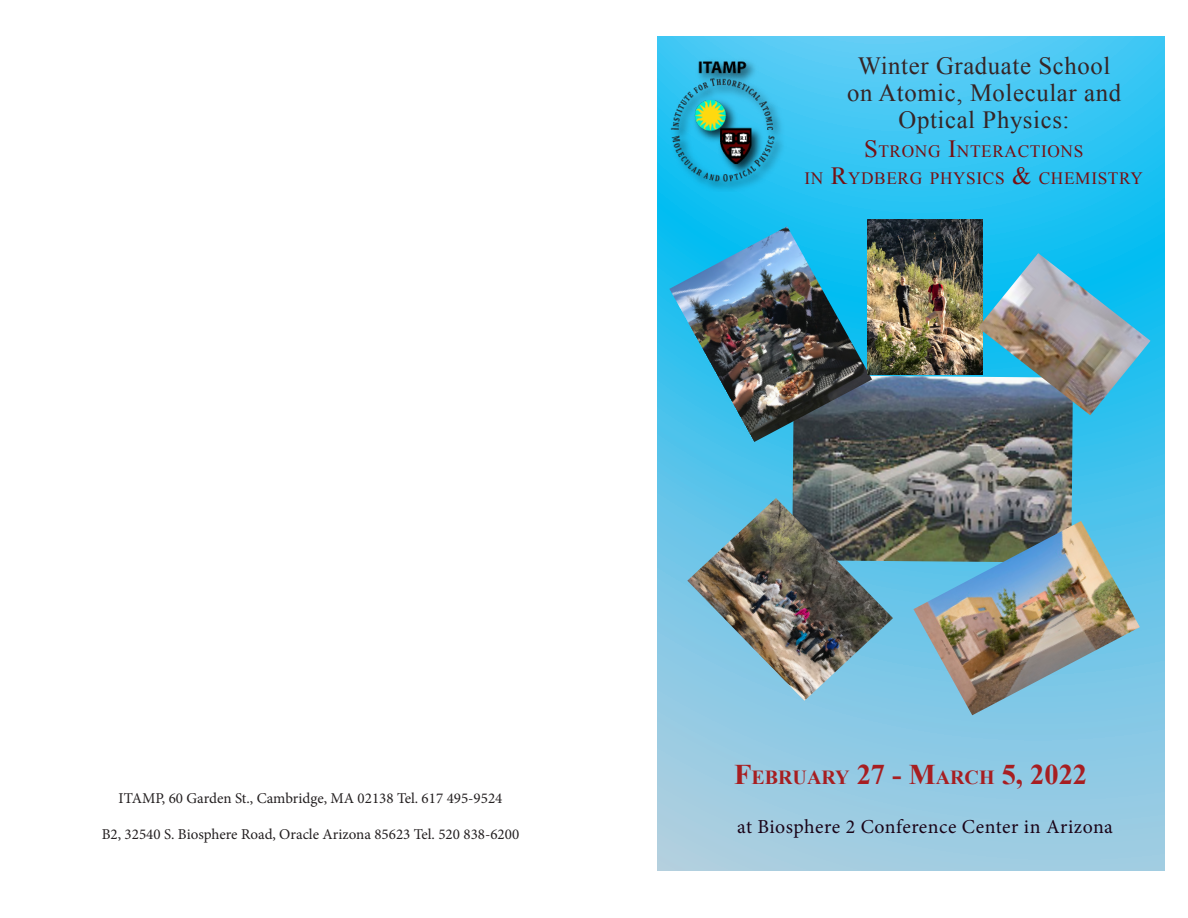
<style>
.page{position:relative;width:1188px;height:918px;background:#fff}
.page>*{position:absolute;margin:0;border:0;box-sizing:border-box;transform-origin:0 0}
.t1{font:700 28.5px "Times New Roman";color:#a71e21}
.t2{font:24.75px/27px "Times New Roman";letter-spacing:.025em;color:#362526;text-align:center}
.t3{font:19.8px "Minion Pro";letter-spacing:.02em;color:#1a0418}
.t4{font:17.4px "Times New Roman";letter-spacing:.035em;color:#761113}
.t5{font:15px "Minion Pro";color:#231f20}
.s1{font-size:24.75px}
.s2{font-size:19.95px}
</style>
<div class="page">
<svg style="left:657px;top:36px;width:507px;height:835px;background:#63c7ea"></svg>
<img style="left:792px;top:375px;width:281px;height:188px">
<img style="left:669px;top:226px;width:203px;height:216px">
<img style="left:867px;top:220px;width:116px;height:154px">
<img style="left:687px;top:498px;width:206px;height:203px">
<img style="left:913px;top:521px;width:227px;height:194px">
<img style="left:978px;top:253px;width:173px;height:162px">
<img style="left:657px;top:54px;width:135px;height:138px">
<p class="t2" style="left:858px;top:52px;width:254px">Winter Graduate School</p>
<p class="t2" style="left:847px;top:79px;width:276px">on Atomic, Molecular and<br>Optical Physics:</p>
<p class="t4" style="left:864px;top:139px;width:219px"><span class="s1">S</span>TRONG <span class="s1">I</span>NTERACTIONS</p>
<p class="t4" style="left:805px;top:166px;width:340px">IN <span class="s1">R</span>YDBERG PHYSICS <span class="s1">&amp;</span> CHEMIS TRY</p>
<p class="t5" style="left:119px;top:788px;width:385px">ITAMP, 60 Garden St., Cambridge, MA 02138 Tel. 617 495-9524</p>
<p class="t5" style="left:102px;top:824px;width:419px">B2, 32540 S. Biosphere Road, Oracle Arizona 85623 Tel. 520 838-6200</p>
<p class="t1" style="left:734px;top:755px;width:354px">F<span class="s2">EBRUARY</span> 27 - M<span class="s2">ARCH</span> 5, 2022</p>
<p class="t3" style="left:737px;top:814px;width:377px">at Biosphere 2 Conference Center in Arizona</p>
</div>
